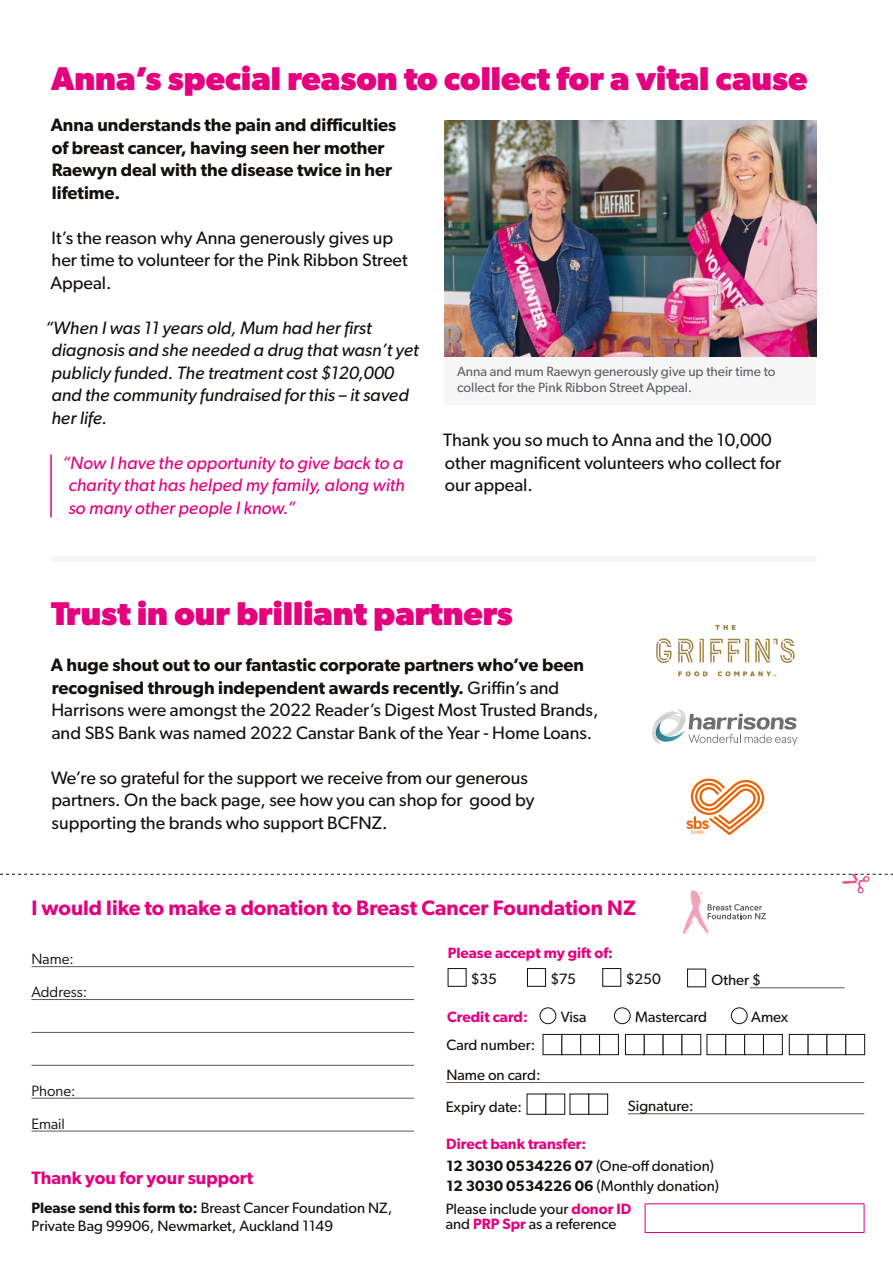
<style>
.page{position:relative;width:893px;height:1263px;background:#fff}
.page>*{position:absolute;margin:0;border:0;box-sizing:border-box;transform-origin:0 0}
.t1{font:700 33px "Gibson";color:#e5007e}
.t2{font:600 21px "Gibson";color:#e5007e}
.t3{font:18px/22.5px "Gibson";color:#13100d}
.t4{font:italic 18px/22.5px "Gibson";color:#13100d}
.t5{font:600 18px/22.5px "Gibson";color:#13100d}
.t6{font:italic 18px/22.5px "Gibson";color:#e5007e;text-align:justify}
.t7{font:600 18px "Gibson";color:#e5007e}
.t8{font:15px/18px "Gibson";color:#13100d}
.t9{font:600 15px "Gibson";color:#e5007e}
.t10{font:15px/32.8px "Gibson";color:#13100d}
.t11{font:13.5px/16.2px "Gibson";color:#5d6068}
.s1{font-weight:600}
.s2{font-weight:600;color:#e5007e}
</style>
<div class="page">
<hr style="left:50px;top:454px;width:2px;height:63px;background:#e5007e">
<div style="left:444px;top:356px;width:372px;height:49px;background:#f6f6f7"></div>
<div style="left:51px;top:556px;width:765px;height:6px;background:#f6f6f7"></div>
<div style="left:448px;top:968px;width:18px;height:19px;background:#fff;border:1px solid #13100d"></div>
<div style="left:527px;top:968px;width:19px;height:19px;background:#fff;border:1px solid #13100d"></div>
<div style="left:602px;top:968px;width:19px;height:19px;background:#fff;border:1px solid #13100d"></div>
<div style="left:687px;top:969px;width:19px;height:18px;background:#fff;border:1px solid #13100d"></div>
<hr style="left:750px;top:987px;width:95px;height:1px;background:#565963">
<div style="left:645px;top:1203px;width:219px;height:30px;background:#fff;border:1px solid #e5007e"></div>
<hr style="left:31px;top:966px;width:383px;height:1px;background:#565963">
<hr style="left:31px;top:999px;width:383px;height:1px;background:#565963">
<hr style="left:31px;top:1032px;width:383px;height:1px;background:#565963">
<hr style="left:31px;top:1065px;width:383px;height:1px;background:#565963">
<hr style="left:31px;top:1098px;width:383px;height:1px;background:#565963">
<hr style="left:31px;top:1131px;width:383px;height:1px;background:#565963">
<div style="left:543px;top:1034px;width:19px;height:21px;background:#fff;border:1px solid #13100d"></div>
<div style="left:561px;top:1034px;width:20px;height:21px;background:#fff;border:1px solid #13100d"></div>
<div style="left:580px;top:1034px;width:20px;height:21px;background:#fff;border:1px solid #13100d"></div>
<div style="left:599px;top:1034px;width:20px;height:21px;background:#fff;border:1px solid #13100d"></div>
<div style="left:625px;top:1034px;width:20px;height:21px;background:#fff;border:1px solid #13100d"></div>
<div style="left:644px;top:1034px;width:19px;height:21px;background:#fff;border:1px solid #13100d"></div>
<div style="left:663px;top:1034px;width:19px;height:21px;background:#fff;border:1px solid #13100d"></div>
<div style="left:682px;top:1034px;width:19px;height:21px;background:#fff;border:1px solid #13100d"></div>
<div style="left:707px;top:1034px;width:19px;height:21px;background:#fff;border:1px solid #13100d"></div>
<div style="left:725px;top:1034px;width:20px;height:21px;background:#fff;border:1px solid #13100d"></div>
<div style="left:744px;top:1034px;width:20px;height:21px;background:#fff;border:1px solid #13100d"></div>
<div style="left:763px;top:1034px;width:20px;height:21px;background:#fff;border:1px solid #13100d"></div>
<div style="left:789px;top:1034px;width:19px;height:21px;background:#fff;border:1px solid #13100d"></div>
<div style="left:808px;top:1034px;width:19px;height:21px;background:#fff;border:1px solid #13100d"></div>
<div style="left:827px;top:1034px;width:19px;height:21px;background:#fff;border:1px solid #13100d"></div>
<div style="left:845px;top:1034px;width:20px;height:21px;background:#fff;border:1px solid #13100d"></div>
<div style="left:527px;top:1094px;width:19px;height:21px;background:#fff;border:1px solid #13100d"></div>
<div style="left:545px;top:1094px;width:20px;height:21px;background:#fff;border:1px solid #13100d"></div>
<div style="left:570px;top:1094px;width:19px;height:21px;background:#fff;border:1px solid #13100d"></div>
<div style="left:588px;top:1094px;width:20px;height:21px;background:#fff;border:1px solid #13100d"></div>
<div style="left:540px;top:1007px;width:16px;height:17px;border:1px solid #13100d;border-radius:50%"></div>
<div style="left:614px;top:1007px;width:17px;height:17px;border:1px solid #13100d;border-radius:50%"></div>
<div style="left:731px;top:1007px;width:16px;height:17px;border:1px solid #13100d;border-radius:50%"></div>
<hr style="left:446px;top:1082px;width:418px;height:1px;background:#565963">
<hr style="left:628px;top:1113px;width:236px;height:1px;background:#565963">
<svg style="left:0;top:874px;width:893px;height:60px"></svg>
<svg style="left:687px;top:778px;width:77px;height:57px"></svg>
<svg style="left:678px;top:671px;width:30px;height:5px"></svg>
<svg style="left:715px;top:625px;width:20px;height:5px"></svg>
<svg style="left:678px;top:639px;width:16px;height:23px"></svg>
<svg style="left:656px;top:638px;width:15px;height:25px"></svg>
<svg style="left:700px;top:639px;width:4px;height:23px"></svg>
<svg style="left:755px;top:638px;width:40px;height:25px"></svg>
<svg style="left:710px;top:639px;width:39px;height:23px"></svg>
<svg style="left:718px;top:671px;width:58px;height:5px"></svg>
<svg style="left:652px;top:709px;width:145px;height:36px"></svg>
<img style="left:444px;top:120px;width:372px;height:236px">
<h1 class="t1" style="left:51px;top:59px;width:758px">Anna’s special reason to collect for a vital cause</h1>
<p class="t5" style="left:51px;top:113px;width:347px">Anna understands the pain and difficulties of breast cancer, having seen her mother Raewyn deal with the disease twice in her lifetime.</p>
<p class="t3" style="left:50px;top:226px;width:359px">It’s the reason why Anna generously gives up her time to volunteer for the Pink Ribbon Street<br>Appeal.</p>
<p class="t4" style="left:51px;top:316px;width:369px;text-indent:-7px">“When I was 11 years old, Mum had her first diagnosis and she needed a drug that wasn’t yet publicly funded. The treatment cost $120,000 and the community fundraised for this – it saved her life.</p>
<p class="t6" style="left:68px;top:451px;width:338px;text-indent:-7px">“Now I have the opportunity to give back to a charity that has helped my family, along with so many other people I know.”</p>
<p class="t11" style="left:457px;top:363px;width:320px">Anna and mum Raewyn generously give up their time to collect for the Pink Ribbon Street Appeal.</p>
<p class="t3" style="left:443px;top:429px;width:339px">Thank you so much to Anna and the 10,000 other magnificent volunteers who collect for our appeal.</p>
<h1 class="t1" style="left:51px;top:594px;width:463px">Trust in our brilliant partners</h1>
<p class="t3" style="left:51px;top:654px;width:549px"><span class="s1">A huge shout out to our fantastic corporate partners who’ve been recognised through independent awards recently.</span> Griffin’s and Harrisons were amongst the 2022 Reader’s Digest Most Trusted Brands, and SBS Bank was named 2022 Canstar Bank of the Year - Home Loans.</p>
<p class="t3" style="left:51px;top:766px;width:485px">We’re so grateful for the support we receive from our generous partners. On the back page, see how you can shop for good by supporting the brands who support BCFNZ.</p>
<p class="t2" style="left:31px;top:895px;width:606px">I would like to make a donation to Breast Cancer Foundation NZ</p>
<p class="t9" style="left:448px;top:944px;width:167px">Please accept my gift of:</p>
<p class="t8" style="left:471px;top:970px;width:28px">$35</p>
<p class="t8" style="left:550px;top:970px;width:27px">$75</p>
<p class="t8" style="left:626px;top:970px;width:37px">$250</p>
<p class="t8" style="left:712px;top:970px;width:51px">Other $</p>
<p class="t10" style="left:31px;top:942px;width:57px">Name:<br>Address:</p>
<p class="t10" style="left:31px;top:1074px;width:46px">Phone:<br>Email</p>
<p class="t7" style="left:31px;top:1167px;width:223px">Thank you for your support</p>
<p class="t8" style="left:31px;top:1198px;width:362px"><span class="s1">Please send this form to:</span> Breast Cancer Foundation NZ,<br>Private Bag 99906, Newmarket, Auckland 1149</p>
<p class="t9" style="left:447px;top:1008px;width:82px">Credit card:</p>
<p class="t8" style="left:446px;top:1035px;width:90px">Card number:</p>
<p class="t8" style="left:446px;top:1065px;width:96px">Name on card:</p>
<p class="t8" style="left:446px;top:1098px;width:78px">Expiry date:</p>
<p class="t8" style="left:561px;top:1008px;width:27px">Visa</p>
<p class="t8" style="left:635px;top:1008px;width:73px">Mastercard</p>
<p class="t8" style="left:751px;top:1008px;width:39px">Amex</p>
<p class="t8" style="left:628px;top:1097px;width:67px">Signature:</p>
<p class="t9" style="left:446px;top:1134px;width:142px">Direct bank transfer:</p>
<p class="t8" style="left:446px;top:1156px;width:274px;line-height:19.2px"><span class="s1">12 3030 0534226 07</span> (One-off donation)<br><span class="s1">12 3030 0534226 06</span> (Monthly donation)</p>
<p class="t8" style="left:446px;top:1201px;width:187px;line-height:15px">Please include your <span class="s2">donor ID </span>and <span class="s2">PRP Spr</span> as a reference</p>
</div>
